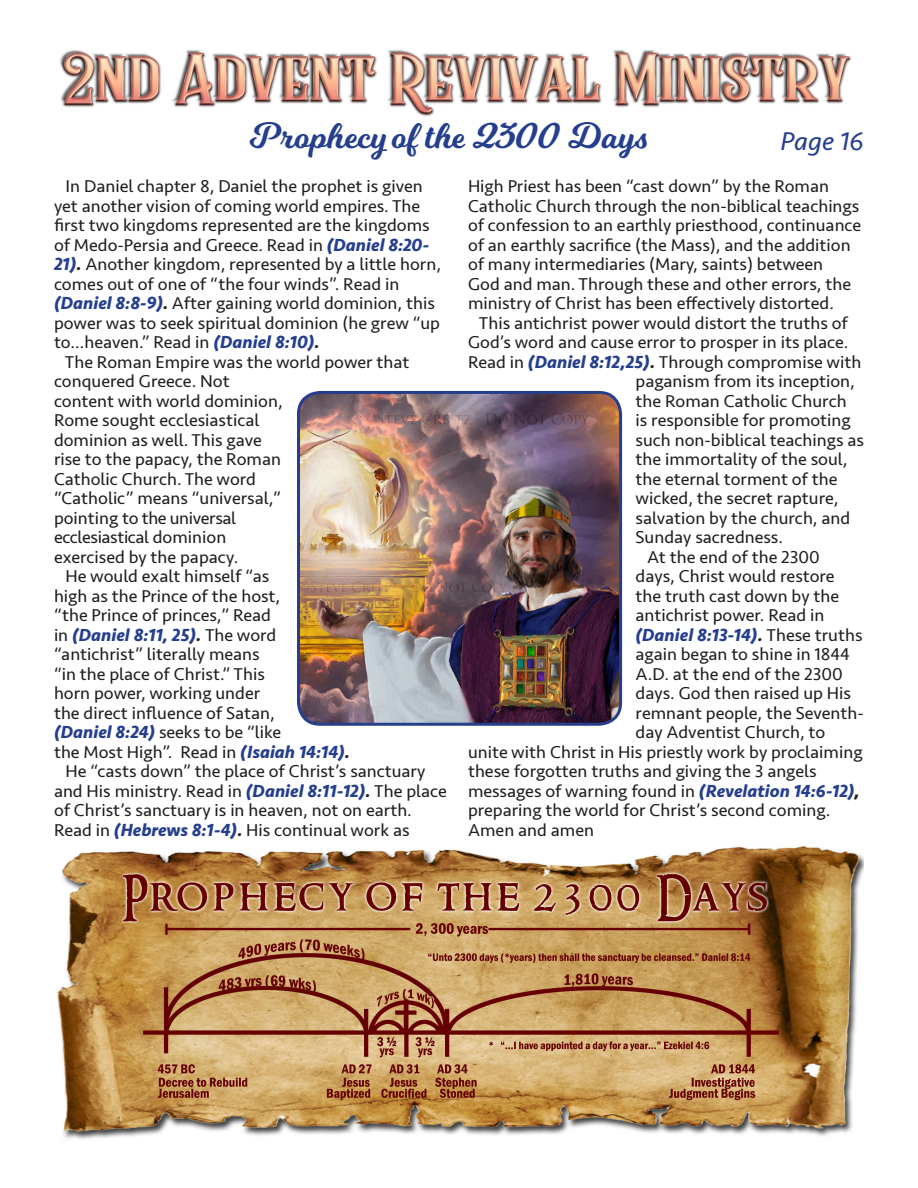
<style>
.page{position:relative;width:918px;height:1188px;background:#fff}
.page>*{position:absolute;margin:0;border:0;box-sizing:border-box;transform-origin:0 0}
.chapter_title{font:36px "Milkshake";color:#253f8e}
.t1{font:italic 27px "Seravek";color:#253f8e}
.t2{font:18px/19.5px "Seravek";color:#231f20}
.t3{font:italic 700 18px "Seravek";color:#253f8e}
.s1{font-weight:700;font-style:italic;color:#253f8e}
.s2{font-weight:700;font-style:italic}
.s3{color:#231f20}
.s4{font-weight:400;font-style:normal;color:#231f20}
</style>
<div class="page">
<img style="left:60px;top:50px;width:792px;height:66px">
<img style="left:57px;top:846px;width:807px;height:293px">
<img style="left:298px;top:392px;width:323px;height:330px">
<div style="left:297px;top:391px;width:325px;height:335px;border:3px solid #253f8e;border-radius:22px"></div>
<p class="chapter_title" style="left:250px;top:110px;width:399px">Prophecy of the 2300 Days</p>
<p class="t1" style="left:781px;top:120px;width:85px">Page 16</p>
<p class="t2" style="left:54px;top:176px;width:389px;text-indent:12px">In Daniel chapter 8, Daniel the prophet is given yet another vision of coming world empires. The first two kingdoms represented are the kingdoms of Medo-Persia and Greece. Read in <span class="s1">(Daniel 8:20- 21)</span><span class="s2">.</span> Another kingdom, represented by a little horn, comes out of one of “the four winds”. Read in <span class="s1">(Daniel 8:8-9)</span><span class="s2">.</span> After gaining world dominion, this power was to seek spiritual dominion (he grew “up to…heaven.” Read in <span class="s1">(Daniel 8:10)</span><span class="s2">.</span></p>
<p class="t2" style="left:54px;top:352px;width:357px;text-indent:11px">The Roman Empire was the world power that conquered Greece. Not<br>content with world dominion,<br>Rome sought ecclesiastical<br>dominion as well. This gave<br>rise to the papacy, the Roman<br>Catholic Church. The word<br>“Catholic” means “universal,”<br>pointing to the universal<br>ecclesiastical dominion<br>exercised by the papacy.</p>
<p class="t2" style="left:54px;top:566px;width:298px;text-indent:12px">He would exalt himself “as<br>high as the Prince of the host,<br>“the Prince of princes,” Read<br>in <span class="s1">(Daniel 8:11, 25)</span><span class="s2">.</span> The word “antichrist” literally means<br>“in the place of Christ.” This<br>horn power, working under<br>the direct influence of Satan,<br><span class="s1">(Daniel 8:24)</span> seeks to be “like<br>the Most High”. Read in <span class="s1">(Isaiah 14:14)</span><span class="s2">.</span></p>
<p class="t2" style="left:54px;top:761px;width:394px;text-indent:12px">He “casts down” the place of Christ’s sanctuary and His ministry. Read in <span class="s1">(Daniel 8:11-12)</span><span class="s2">.</span> The place of Christ’s sanctuary is in heaven, not on earth.<br>Read in <span class="s1">(Hebrews 8:1-4)</span><span class="s2">.</span> His continual work as</p>
<p class="t2" style="left:468px;top:176px;width:395px">High Priest has been “cast down” by the Roman Catholic Church through the non-biblical teachings of confession to an earthly priesthood, continuance of an earthly sacrifice (the Mass), and the addition of many intermediaries (Mary, saints) between<br>God and man. Through these and other errors, the ministry of Christ has been effectively distorted.</p>
<p class="t2" style="left:479px;top:313px;width:370px">This antichrist power would distort the truths of</p>
<p class="t2" style="left:468px;top:332px;width:382px">God’s word and cause error to prosper in its place.</p>
<p class="t2" style="left:468px;top:352px;width:395px">Read in <span class="s1">(Daniel 8:12,25)</span><span class="s2">.</span> Through compromise with</p>
<p class="t2" style="left:636px;top:371px;width:221px">paganism from its inception,</p>
<p class="t2" style="left:636px;top:391px;width:213px">the Roman Catholic Church</p>
<p class="t2" style="left:636px;top:410px;width:217px">is responsible for promoting</p>
<p class="t2" style="left:636px;top:430px;width:230px">such non-biblical teachings as</p>
<p class="t2" style="left:636px;top:449px;width:214px">the immortality of the soul,</p>
<p class="t2" style="left:636px;top:469px;width:204px">the eternal torment of the</p>
<p class="t2" style="left:636px;top:488px;width:204px">wicked, the secret rapture,</p>
<p class="t2" style="left:636px;top:508px;width:216px">salvation by the church, and</p>
<p class="t2" style="left:636px;top:527px;width:149px">Sunday sacredness.</p>
<p class="t2" style="left:647px;top:547px;width:174px">At the end of the 2300</p>
<p class="t2" style="left:636px;top:566px;width:201px">days, Christ would restore</p>
<p class="t2" style="left:636px;top:586px;width:205px">the truth cast down by the</p>
<p class="t2" style="left:636px;top:605px;width:190px">antichrist power. Read in</p>
<p class="t3" style="left:636px;top:620px;width:229px">(Daniel 8:13-14)<span class="s3">.</span> <span class="s4">These truths</span></p>
<p class="t2" style="left:636px;top:644px;width:216px">again began to shine in 1844</p>
<p class="t2" style="left:636px;top:664px;width:209px">A.D. at the end of the 2300</p>
<p class="t2" style="left:636px;top:683px;width:217px">days. God then raised up His</p>
<p class="t2" style="left:636px;top:703px;width:230px">remnant people, the Seventh-</p>
<p class="t2" style="left:636px;top:722px;width:191px">day Adventist Church, to</p>
<p class="t2" style="left:468px;top:742px;width:396px">unite with Christ in His priestly work by proclaiming</p>
<p class="t2" style="left:468px;top:761px;width:350px">these forgotten truths and giving the 3 angels</p>
<p class="t2" style="left:468px;top:781px;width:393px">messages of warning found in <span class="s1">(Revelation 14:6-12)</span><span class="s2">,</span></p>
<p class="t2" style="left:468px;top:800px;width:364px">preparing the world for Christ’s second coming.</p>
<p class="t2" style="left:468px;top:820px;width:128px">Amen and amen</p>
</div>
